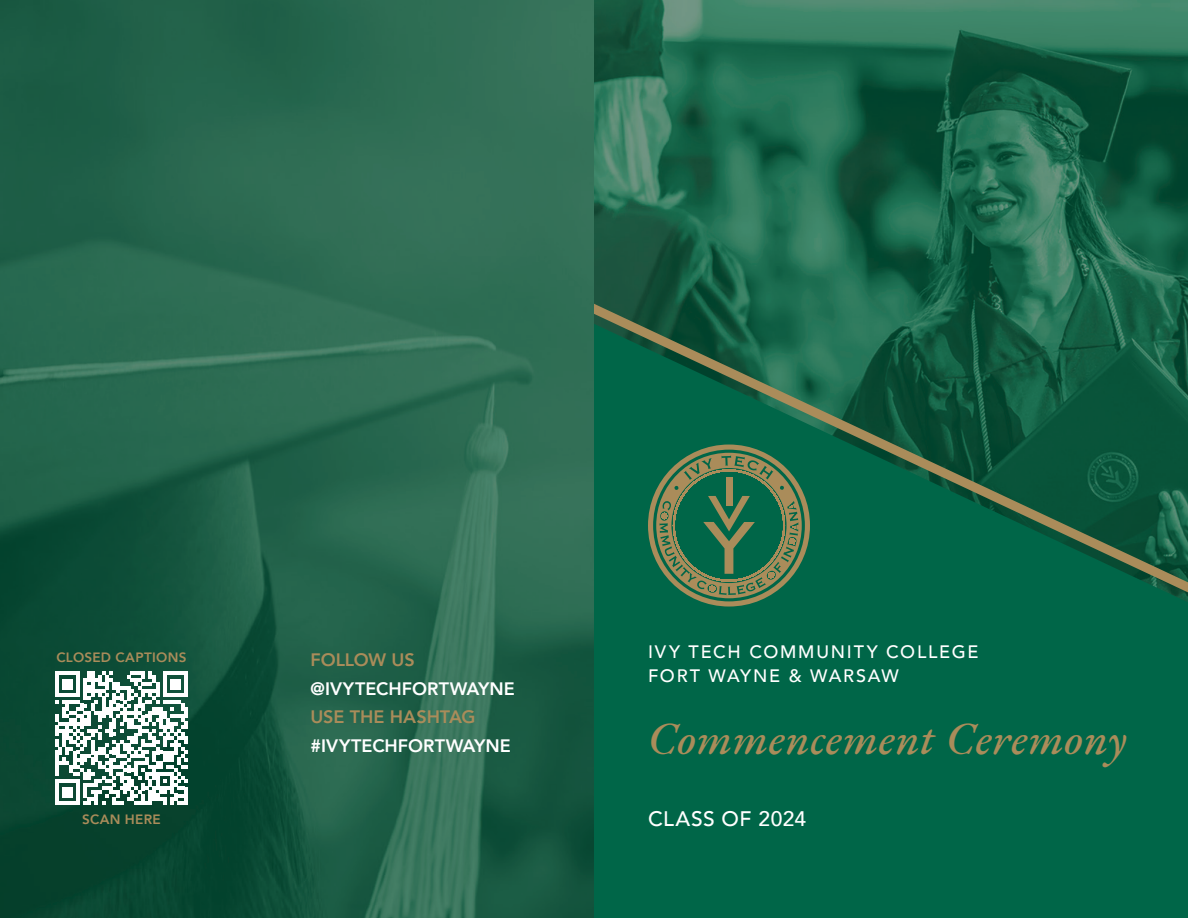
<style>
.page{position:relative;width:1188px;height:918px;background:#006648}
.page>*{position:absolute;margin:0;border:0;box-sizing:border-box;transform-origin:0 0}
.t1{font:italic 45px "EB Garamond";letter-spacing:.01em;color:#aa8c5a}
.t2{font:500 21px "Avenir";letter-spacing:.02em;color:#fff}
.t3{font:800 18px/28.5px "Avenir";color:#fff}
.t4{font:500 18px/24px "Avenir";letter-spacing:.095em;color:#fff}
.t5{font:800 13.5px "Avenir";letter-spacing:.025em;color:#aa8c5a}
.s1{color:#aa8c5a}
</style>
<div class="page">
<img style="left:594px;top:0;width:594px;height:602px">
<svg style="left:594px;top:304px;width:594px;height:288px"></svg>
<img style="left:0;top:0;width:594px;height:918px">
<svg style="left:55px;top:671px;width:133px;height:134px;background:#95b0a7"></svg>
<hr style="left:184px;top:787px;width:4px;height:18px;background:#fff">
<svg style="left:648px;top:445px;width:162px;height:162px"></svg>
<div style="left:726px;top:477px;width:6px;height:29px;background:#aa8c5a"></div>
<p class="t5" style="left:56px;top:646px;width:132px">CLOSED CAPTIONS</p>
<p class="t5" style="left:82px;top:808px;width:80px">SCAN HERE</p>
<p class="t3" style="left:310px;top:646px;width:206px"><span class="s1">FOLLOW US </span>@IVYTECHFORTWAYNE</p>
<p class="t3" style="left:310px;top:703px;width:202px"><span class="s1">USE THE HASHTAG </span>#IVYTECHFORTWAYNE</p>
<p class="t4" style="left:648px;top:639px;width:332px">IVY TECH COMMUNITY COLLEGE<br>FORT WAYNE &amp; WARSAW</p>
<p class="t1" style="left:648px;top:710px;width:481px">Commencement Ceremony</p>
<p class="t2" style="left:648px;top:801px;width:160px">CLASS OF 2024</p>
</div>
